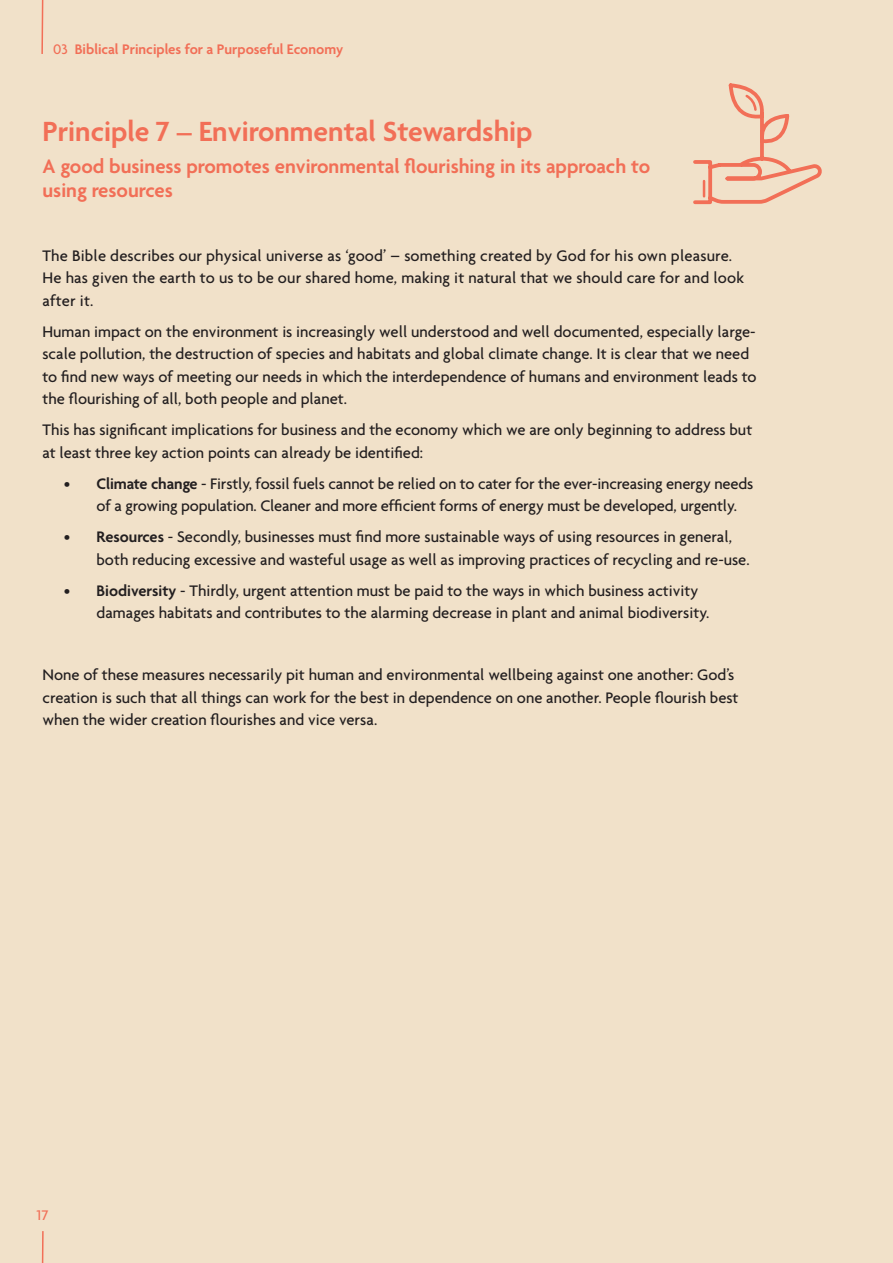
<style>
.page{position:relative;width:893px;height:1263px;background:#f1e1c9}
.page>*{position:absolute;margin:0;border:0;box-sizing:border-box;transform-origin:0 0}
.t1{font:600 30px "Agenda";color:#f26f57}
.t2{font:600 21px/24px "Agenda";color:#f26f57}
.t3{font:500 16.5px/22.5px "Agenda";color:#231f20}
.t4{font:600 15px "Agenda";color:#f26f57}
.t5{font:500 15px "Agenda";color:#f26f57}
.s1{font-weight:500}
.s2{font-weight:600}
</style>
<div class="page">
<svg style="left:41px;top:1231px;width:3px;height:32px"></svg>
<svg style="left:693px;top:83px;width:129px;height:122px"></svg>
<svg style="left:41px;top:0;width:3px;height:54px"></svg>
<p class="t4" style="left:53px;top:41px;width:292px"><span class="s1">03</span> Biblical Principles for a Purposeful Economy</p>
<p class="t1" style="left:43px;top:115px;width:492px">Principle 7 – Environmental Stewardship</p>
<p class="t2" style="left:43px;top:156px;width:609px">A good business promotes environmental flourishing in its approach to using resources</p>
<p class="t3" style="left:43px;top:244px;width:703px">The Bible describes our physical universe as ‘good’ – something created by God for his own pleasure.<br>He has given the earth to us to be our shared home, making it natural that we should care for and look after it.</p>
<p class="t3" style="left:43px;top:320px;width:716px">Human impact on the environment is increasingly well understood and well documented, especially large&shy;scale pollution, the destruction of species and habitats and global climate change. It is clear that we need to find new ways of meeting our needs in which the interdependence of humans and environment leads to the flourishing of all, both people and planet.</p>
<p class="t3" style="left:43px;top:418px;width:711px">This has significant implications for business and the economy which we are only beginning to address but at least three key action points can already be identified:</p>
<p class="t3" style="left:97px;top:472px;width:658px;text-indent:-33px">• <span class="s2">Climate change</span> - Firstly, fossil fuels cannot be relied on to cater for the ever-increasing energy needs of a growing population. Cleaner and more efficient forms of energy must be developed, urgently.</p>
<p class="t3" style="left:97px;top:525px;width:654px;text-indent:-33px">• <span class="s2">Resources</span> - Secondly, businesses must find more sustainable ways of using resources in general, both reducing excessive and wasteful usage as well as improving practices of recycling and re-use.</p>
<p class="t3" style="left:97px;top:579px;width:614px;text-indent:-33px">• <span class="s2">Biodiversity</span> - Thirdly, urgent attention must be paid to the ways in which business activity damages habitats and contributes to the alarming decrease in plant and animal biodiversity.</p>
<p class="t3" style="left:43px;top:663px;width:698px">None of these measures necessarily pit human and environmental wellbeing against one another: God’s creation is such that all things can work for the best in dependence on one another. People flourish best when the wider creation flourishes and vice versa.</p>
<p class="t5" style="left:37px;top:1206px;width:13px">17</p>
</div>
